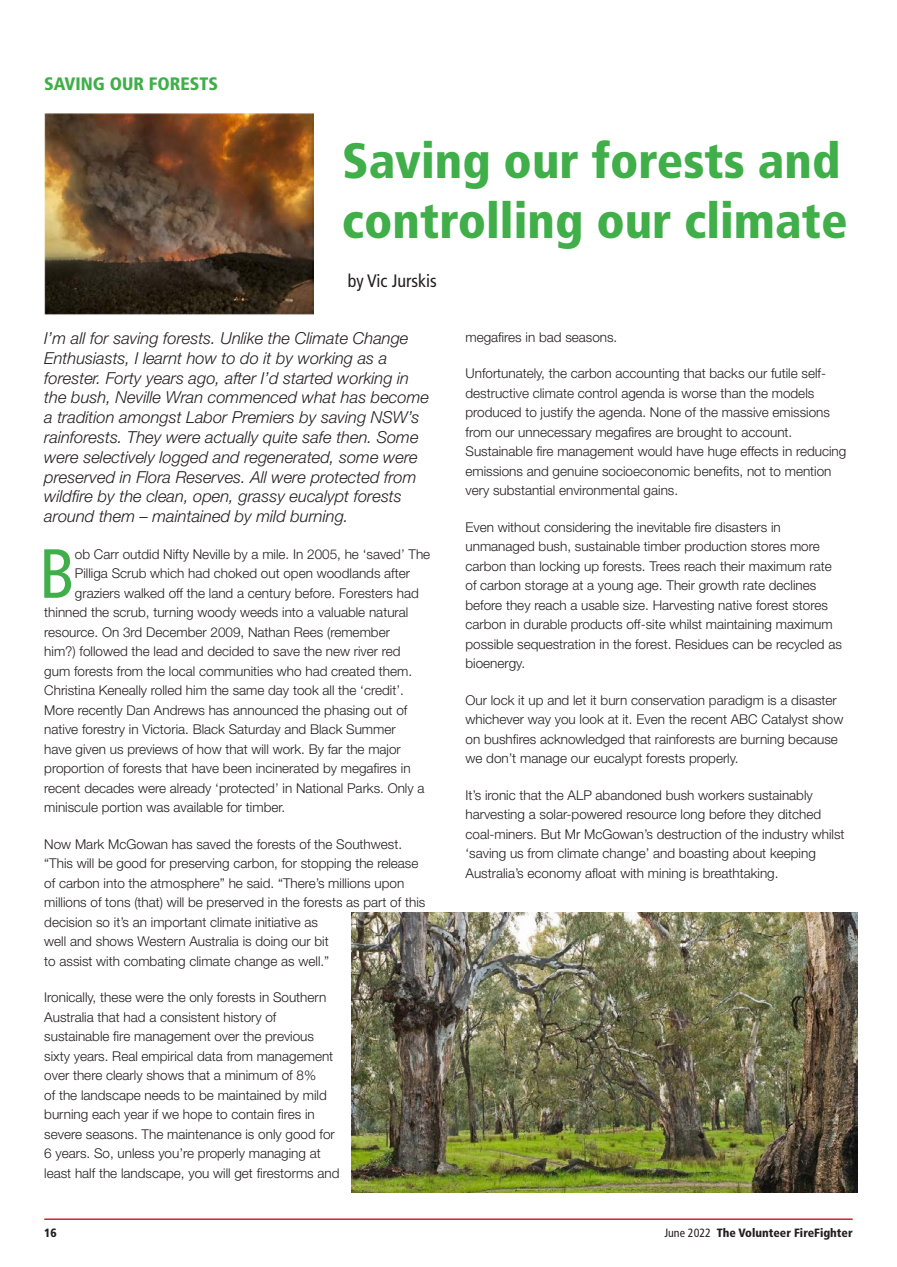
<style>
.page{position:relative;width:897px;height:1267px;background:#fff}
.page>*{position:absolute;margin:0;border:0;box-sizing:border-box;transform-origin:0 0}
.Drop_Caps{font:condensed 69.3px "Frutiger";color:#40ae49}
.Article_Headings{font:900 condensed 49.5px/59.4px "Frutiger";color:#40ae49}
.t1{font:900 condensed 18px "Frutiger";color:#40ae49}
.Major_SubHeading{font:condensed 18px "Frutiger";color:#231f20}
.Body_Copy{font:italic 300 16.5px/19.8px "Helvetica Neue LT Std";color:#231f20}
.Body_Copy-2{font:300 13.5px/19.5px "Helvetica Neue LT Std";color:#231f20}
.Drop_Caps-2{font:300 13.5px "Helvetica Neue LT Std";color:#231f20}
.t2{font:900 condensed 12px "Frutiger";color:#231f20}
.s1{font-weight:400}
</style>
<div class="page">
<hr style="left:44px;top:1218px;width:808px;height:1px;background:#d1232a">
<img style="left:351px;top:912px;width:506px;height:280px">
<img style="left:44px;top:113px;width:269px;height:202px">
<p class="t1" style="left:44px;top:73px;width:175px">SAVING OUR FORESTS</p>
<p class="Article_Headings" style="left:342px;top:131px;width:507px">Saving our forests and controlling our climate</p>
<p class="Major_SubHeading" style="left:348px;top:270px;width:90px">by Vic Jurskis</p>
<p class="Body_Copy" style="left:44px;top:328px;width:386px">I’m all for saving forests. Unlike the Climate Change Enthusiasts, I learnt how to do it by working as a forester. Forty years ago, after I’d started working in the bush, Neville Wran commenced what has become a tradition amongst Labor Premiers by saving NSW’s rainforests. They were actually quite safe then. Some were selectively logged and regenerated, some were preserved in Flora Reserves. All were protected from wildfire by the clean, open, grassy eucalypt forests around them – maintained by mild burning.</p>
<p class="Drop_Caps" style="left:39px;top:533px;width:38px">B</p>
<p class="Drop_Caps-2" style="left:75px;top:545px;width:357px">ob Carr outdid Nifty Neville by a mile. In 2005, he ‘saved’ The</p>
<p class="Drop_Caps-2" style="left:75px;top:565px;width:336px">Pilliga Scrub which had choked out open woodlands after</p>
<p class="Drop_Caps-2" style="left:75px;top:584px;width:345px">graziers walked off the land a century before. Foresters had</p>
<p class="Drop_Caps-2" style="left:44px;top:604px;width:365px">thinned the scrub, turning woody weeds into a valuable natural</p>
<p class="Drop_Caps-2" style="left:44px;top:623px;width:347px">resource. On 3rd December 2009, Nathan Rees (remember</p>
<p class="Drop_Caps-2" style="left:44px;top:643px;width:358px">him?) followed the lead and decided to save the new river red</p>
<p class="Drop_Caps-2" style="left:44px;top:662px;width:369px">gum forests from the local communities who had created them.</p>
<p class="Drop_Caps-2" style="left:44px;top:682px;width:361px">Christina Keneally rolled him the same day took all the ‘credit’.</p>
<p class="Body_Copy-2" style="left:44px;top:700px;width:381px">More recently Dan Andrews has announced the phasing out of native forestry in Victoria. Black Saturday and Black Summer have given us previews of how that will work. By far the major proportion of forests that have been incinerated by megafires in recent decades were already ‘protected’ in National Parks. Only a miniscule portion was available for timber.</p>
<p class="Body_Copy-2" style="left:44px;top:834px;width:382px">Now Mark McGowan has saved the forests of the Southwest. “This will be good for preserving carbon, for stopping the release of carbon into the atmosphere” he said. “There’s millions upon millions of tons (that) will be preserved in the forests as part of this decision so it’s an important climate initiative as<br>well and shows Western Australia is doing our bit<br>to assist with combating climate change as well.”</p>
<p class="Body_Copy-2" style="left:44px;top:987px;width:297px">Ironically, these were the only forests in Southern Australia that had a consistent history of sustainable fire management over the previous sixty years. Real empirical data from management over there clearly shows that a minimum of 8%<br>of the landscape needs to be maintained by mild burning each year if we hope to contain fires in severe seasons. The maintenance is only good for 6 years. So, unless you’re properly managing at least half the landscape, you will get firestorms and</p>
<p class="Body_Copy-2" style="left:465px;top:327px;width:153px">megafires in bad seasons.</p>
<p class="Body_Copy-2" style="left:465px;top:363px;width:382px">Unfortunately, the carbon accounting that backs our futile self&shy;destructive climate control agenda is worse than the models produced to justify the agenda. None of the massive emissions from our unnecessary megafires are brought to account.<br>Sustainable fire management would have huge effects in reducing emissions and genuine socioeconomic benefits, not to mention very substantial environmental gains.</p>
<p class="Body_Copy-2" style="left:465px;top:517px;width:378px">Even without considering the inevitable fire disasters in unmanaged bush, sustainable timber production stores more carbon than locking up forests. Trees reach their maximum rate of carbon storage at a young age. Their growth rate declines before they reach a usable size. Harvesting native forest stores carbon in durable products off-site whilst maintaining maximum possible sequestration in the forest. Residues can be recycled as bioenergy.</p>
<p class="Body_Copy-2" style="left:465px;top:690px;width:379px">Our lock it up and let it burn conservation paradigm is a disaster whichever way you look at it. Even the recent ABC Catalyst show on bushfires acknowledged that rainforests are burning because we don’t manage our eucalypt forests properly.</p>
<p class="Body_Copy-2" style="left:465px;top:785px;width:380px">It’s ironic that the ALP abandoned bush workers sustainably harvesting a solar-powered resource long before they ditched coal-miners. But Mr McGowan’s destruction of the industry whilst ‘saving us from climate change’ and boasting about keeping Australia’s economy afloat with mining is breathtaking.</p>
<p class="t2" style="left:44px;top:1225px;width:14px">16</p>
<p class="t2" style="left:664px;top:1225px;width:190px"><span class="s1">June 2022</span> The Volunteer FireFighter</p>
</div>
